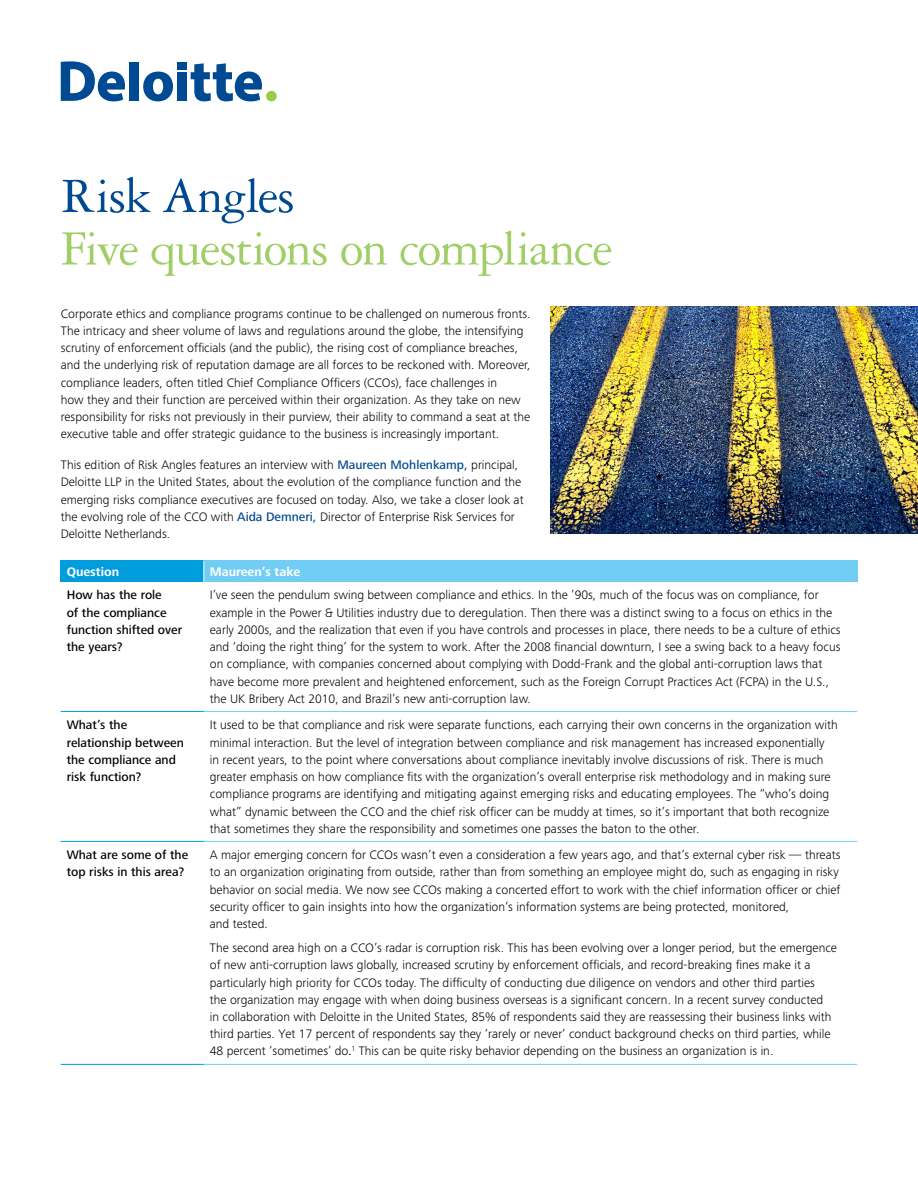
<style>
.page{position:relative;width:918px;height:1188px;background:#fff}
.page>*{position:absolute;margin:0;border:0;box-sizing:border-box;transform-origin:0 0}
.t1{font:52.5px "Garamond 3 LT Std";letter-spacing:-.03em;color:#a0cf67}
.t2{font:52.5px "Garamond 3 LT Std";letter-spacing:-.025em;color:#004990}
.t3{font:300 12.75px/17.2px "Frutiger Next Pro";color:#000}
.t4{font:500 12.75px/17.2px "Frutiger Next Pro";color:#000}
.t5{font:700 12.75px "Frutiger Next Pro";color:#fff}
.s1{font-weight:500;color:#004990}
.s2{font-family:"Minion Pro";font-weight:400}
</style>
<div class="page">
<div style="left:129px;top:62px;width:10px;height:39px;background:#004a94"></div>
<svg style="left:143px;top:72px;width:30px;height:29px"></svg>
<div style="left:177px;top:72px;width:10px;height:29px;background:#004a94"></div>
<div style="left:177px;top:62px;width:10px;height:7px;background:#004a94"></div>
<svg style="left:191px;top:63px;width:71px;height:38px"></svg>
<div style="left:266px;top:91px;width:11px;height:10px;background:#99ca49;border-radius:50%"></div>
<svg style="left:61px;top:61px;width:64px;height:40px"></svg>
<div style="left:61px;top:561px;width:143px;height:21px;background:#009ddc"></div>
<div style="left:204px;top:561px;width:653px;height:21px;background:#72cdf4"></div>
<hr style="left:204px;top:711px;width:653px;height:1px;background:#72cdf4">
<hr style="left:204px;top:841px;width:653px;height:1px;background:#72cdf4">
<hr style="left:204px;top:1064px;width:653px;height:1px;background:#72cdf4">
<svg style="left:203px;top:561px;width:1px;height:21px"></svg>
<hr style="left:61px;top:711px;width:143px;height:1px;background:#009ddc">
<hr style="left:61px;top:841px;width:143px;height:1px;background:#009ddc">
<hr style="left:61px;top:1064px;width:143px;height:1px;background:#009ddc">
<img style="left:551px;top:306px;width:367px;height:228px">
<h1 class="t2" style="left:61px;top:168px;width:236px">Risk Angles</h1>
<h1 class="t1" style="left:61px;top:220px;width:554px">Five questions on compliance</h1>
<p class="t3" style="left:61px;top:305px;width:471px">Corporate ethics and compliance programs continue to be challenged on numerous fronts.<br>The intricacy and sheer volume of laws and regulations around the globe, the intensifying scrutiny of enforcement officials (and the public), the rising cost of compliance breaches, and the underlying risk of reputation damage are all forces to be reckoned with. Moreover, compliance leaders, often titled Chief Compliance Officers (CCOs), face challenges in<br>how they and their function are perceived within their organization. As they take on new responsibility for risks not previously in their purview, their ability to command a seat at the executive table and offer strategic guidance to the business is increasingly important.</p>
<p class="t3" style="left:61px;top:456px;width:464px">This edition of Risk Angles features an interview with <span class="s1">Maureen Mohlenkamp,</span> principal, Deloitte LLP in the United States, about the evolution of the compliance function and the emerging risks compliance executives are focused on today. Also, we take a closer look at the evolving role of the CCO with <span class="s1">Aida Demneri,</span> Director of Enterprise Risk Services for Deloitte Netherlands.</p>
<p class="t5" style="left:67px;top:564px;width:54px">Question</p>
<p class="t5" style="left:210px;top:564px;width:92px">Maureen’s take</p>
<p class="t4" style="left:67px;top:586px;width:117px">How has the role<br>of the compliance function shifted over the years?</p>
<p class="t3" style="left:210px;top:586px;width:632px">I’ve seen the pendulum swing between compliance and ethics. In the ’90s, much of the focus was on compliance, for example in the Power &amp; Utilities industry due to deregulation. Then there was a distinct swing to a focus on ethics in the early 2000s, and the realization that even if you have controls and processes in place, there needs to be a culture of ethics and ‘doing the right thing’ for the system to work. After the 2008 financial downturn, I see a swing back to a heavy focus on compliance, with companies concerned about complying with Dodd-Frank and the global anti-corruption laws that have become more prevalent and heightened enforcement, such as the Foreign Corrupt Practices Act (FCPA) in the U.S., the UK Bribery Act 2010, and Brazil’s new anti-corruption law.</p>
<p class="t4" style="left:67px;top:716px;width:119px">What’s the relationship between the compliance and risk function?</p>
<p class="t3" style="left:210px;top:716px;width:629px">It used to be that compliance and risk were separate functions, each carrying their own concerns in the organization with minimal interaction. But the level of integration between compliance and risk management has increased exponentially<br>in recent years, to the point where conversations about compliance inevitably involve discussions of risk. There is much greater emphasis on how compliance fits with the organization’s overall enterprise risk methodology and in making sure compliance programs are identifying and mitigating against emerging risks and educating employees. The “who’s doing what” dynamic between the CCO and the chief risk officer can be muddy at times, so it’s important that both recognize that sometimes they share the responsibility and sometimes one passes the baton to the other.</p>
<p class="t4" style="left:67px;top:846px;width:123px">What are some of the top risks in this area?</p>
<p class="t3" style="left:210px;top:846px;width:632px">A major emerging concern for CCOs wasn’t even a consideration a few years ago, and that’s external cyber risk — threats to an organization originating from outside, rather than from something an employee might do, such as engaging in risky behavior on social media. We now see CCOs making a concerted effort to work with the chief information officer or chief security officer to gain insights into how the organization’s information systems are being protected, monitored,<br>and tested.</p>
<p class="t3" style="left:210px;top:939px;width:629px">The second area high on a CCO’s radar is corruption risk. This has been evolving over a longer period, but the emergence of new anti-corruption laws globally, increased scrutiny by enforcement officials, and record-breaking fines make it a particularly high priority for CCOs today. The difficulty of conducting due diligence on vendors and other third parties<br>the organization may engage with when doing business overseas is a significant concern. In a recent survey conducted<br>in collaboration with Deloitte in the United States, 85% of respondents said they are reassessing their business links with third parties. Yet 17 percent of respondents say they ‘rarely or never’ conduct background checks on third parties, while 48 percent ‘sometimes’ do<span class="s2">.</span><sup>1</sup> This can be quite risky behavior depending on the business an organization is in.</p>
</div>
